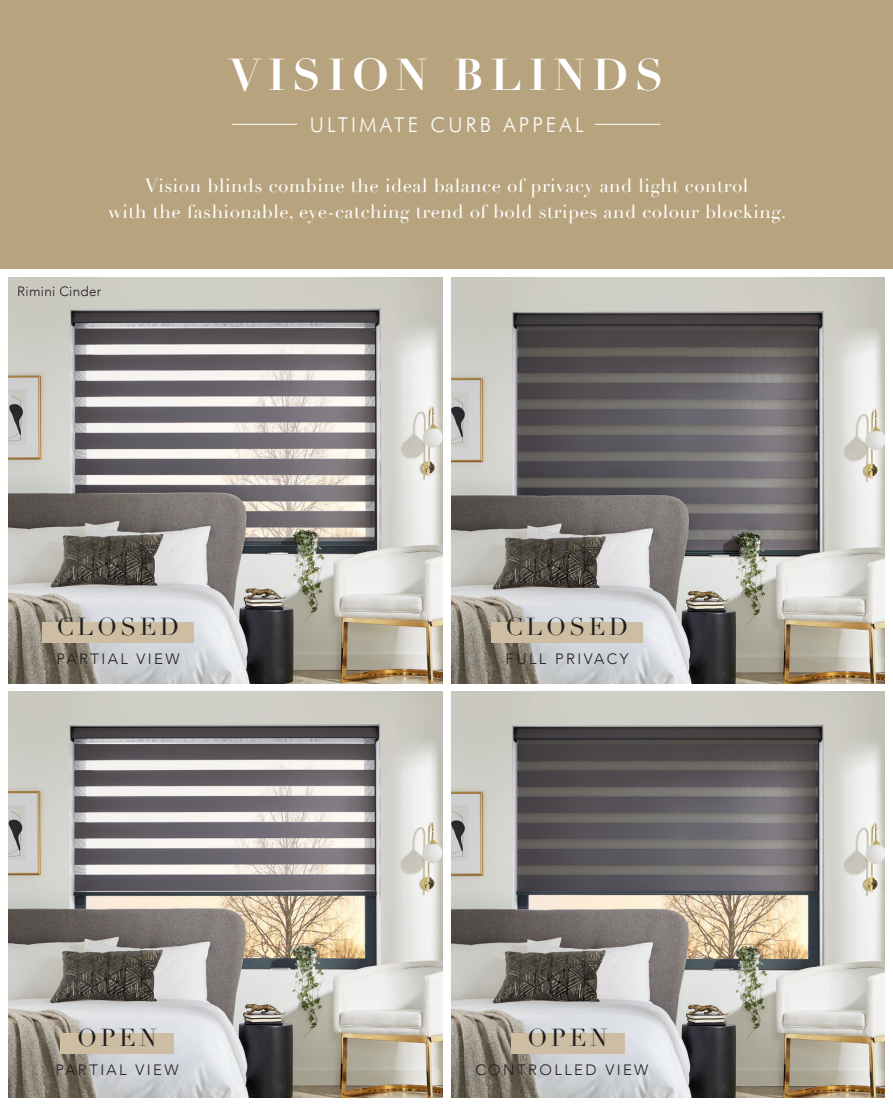
<style>
.page{position:relative;width:893px;height:1106px;background:#fff}
.page>*{position:absolute;margin:0;border:0;box-sizing:border-box;transform-origin:0 0}
.t1{font:700 43.5px "Didot";letter-spacing:.16em;color:#fff}
.t2{font:24px "Didot";letter-spacing:.14em;color:#231f20}
.t3{font:300 20.4px "Futura BT";letter-spacing:.16em;color:#fff}
.t4{font:18.75px/25.5px "Didot";letter-spacing:.025em;color:#fff;text-align:center}
.t5{font:300 15px "Avenir";letter-spacing:.16em;color:#231f20}
.t6{font:300 13.5px "Avenir";letter-spacing:.02em;color:#231f20}
</style>
<div class="page">
<img style="left:9px;top:692px;width:433px;height:405px">
<img style="left:451px;top:692px;width:433px;height:405px">
<img style="left:451px;top:278px;width:433px;height:405px">
<img style="left:9px;top:278px;width:433px;height:405px">
<div style="left:60px;top:1032px;width:114px;height:21px;background:#ccbda3"></div>
<div style="left:42px;top:621px;width:152px;height:21px;background:#ccbda3"></div>
<div style="left:491px;top:621px;width:152px;height:21px;background:#ccbda3"></div>
<div style="left:0;top:0;width:893px;height:269px;background:#b7a47f"></div>
<hr style="left:232px;top:124px;width:65px;height:1px;background:#fff">
<hr style="left:595px;top:124px;width:65px;height:1px;background:#fff">
<div style="left:511px;top:1032px;width:113px;height:21px;background:#ccbda3"></div>
<h1 class="t1" style="left:230px;top:47px;width:435px">VISION BLINDS</h1>
<p class="t3" style="left:310px;top:112px;width:275px">ULTIMATE CURB APPEAL</p>
<p class="t4" style="left:108px;top:173px;width:679px">Vision blinds combine the ideal balance of privacy and light control<br>with the fashionable, eye-catching trend of bold stripes and colour blocking.</p>
<p class="t6" style="left:17px;top:283px;width:85px">Rimini Cinder</p>
<p class="t2" style="left:57px;top:612px;width:124px">CLOSED</p>
<p class="t5" style="left:56px;top:650px;width:125px">PARTIAL VIEW</p>
<p class="t2" style="left:77px;top:1023px;width:81px">OPEN</p>
<p class="t5" style="left:55px;top:1060px;width:125px">PARTIAL VIEW</p>
<p class="t2" style="left:505px;top:612px;width:124px">CLOSED</p>
<p class="t5" style="left:506px;top:650px;width:124px">FULL PRIVACY</p>
<p class="t2" style="left:528px;top:1023px;width:81px">OPEN</p>
<p class="t5" style="left:475px;top:1060px;width:175px">CONTROLLED VIEW</p>
</div>
